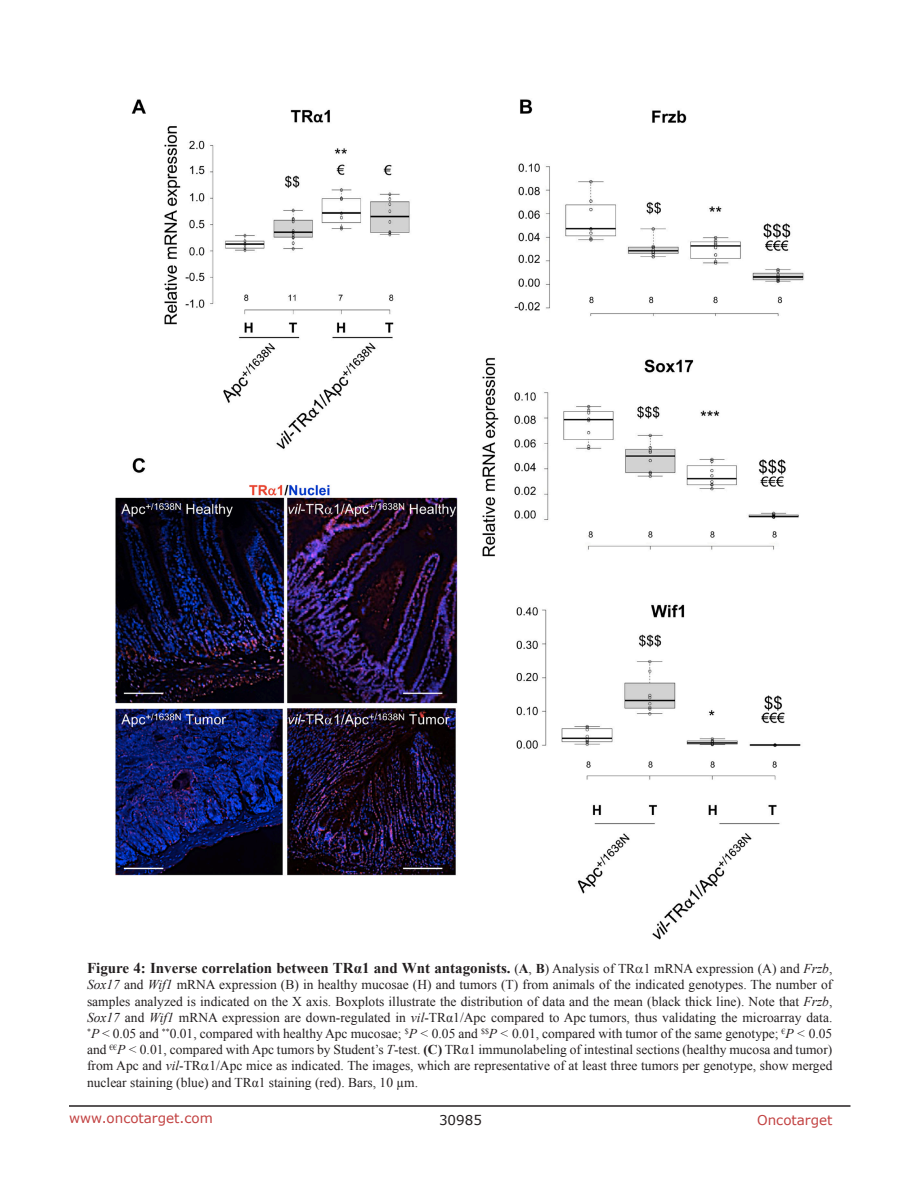
<style>
.page{position:relative;width:918px;height:1188px;background:#fff}
.page>*{position:absolute;margin:0;border:0;box-sizing:border-box;transform-origin:0 0}
.t1{font:700 15px "Times New Roman";color:#231f20}
.t2{font:13.5px/16.2px "Times New Roman";color:#231f20;text-align:justify}
.t3{font:13.5px "Verdana";color:#c24141}
.t4{font:13.5px "Verdana";color:#231f20}
.s1{font-weight:400;font-size:13.5px}
.s2{font-size:13.5px}
.s3{font-weight:400;font-style:italic;font-size:13.5px}
.s4{font-style:italic}
.s5{font-weight:700}
</style>
<div class="page">
<hr style="left:69px;top:1105px;width:781px;height:2px;background:#231f20">
<img style="left:115px;top:99px;width:689px;height:840px">
<p class="t1" style="left:87px;top:958px;width:747px">Figure 4: Inverse correlation between TRα1 and Wnt antagonists. <span class="s1">(</span><span class="s2">A</span><span class="s1">,</span> <span class="s2">B</span><span class="s1">) Analysis of TR 1 mRNA expression (A) and</span> <span class="s3">Frzb</span><span class="s1">,</span></p>
<p class="t2" style="left:87px;top:977px;width:747px"><span class="s4">Sox17</span> and <span class="s4">Wif1</span> mRNA expression (B) in healthy mucosae (H) and tumors (T) from animals of the indicated genotypes. The number of samples analyzed is indicated on the X axis. Boxplots illustrate the distribution of data and the mean (black thick line). Note that <span class="s4">Frzb</span>, <span class="s4">Sox17</span> and <span class="s4">Wif1</span> mRNA expression are down-regulated in <span class="s4">vil</span>-TRα1/Apc compared to Apc tumors, thus validating the microarray data. <sup>*</sup><span class="s4">P</span> &lt; 0.05 and <sup>**</sup>0.01, compared with healthy Apc mucosae; <sup>$</sup><span class="s4">P &lt;</span> 0.05 and <sup>$$</sup><span class="s4">P &lt;</span> 0.01, compared with tumor of the same genotype; <sup>€</sup><span class="s4">P &lt;</span> 0.05 and <sup>€€</sup><span class="s4">P &lt;</span> 0.01, compared with Apc tumors by Student’s <span class="s4">T</span>-test. <span class="s5">(C)</span> TRα1 immunolabeling of intestinal sections (healthy mucosa and tumor) from Apc and <span class="s4">vil</span>-TR 1/Apc mice as indicated. The images, which are representative of at least three tumors per genotype, show merged nuclear staining (blue) and TRα1 staining (red). Bars, 10 µm.</p>
<p class="t3" style="left:69px;top:1109px;width:145px">www.oncotarget.com</p>
<p class="t4" style="left:439px;top:1111px;width:44px">30985</p>
<p class="t3" style="left:757px;top:1111px;width:77px">Oncotarget</p>
</div>
